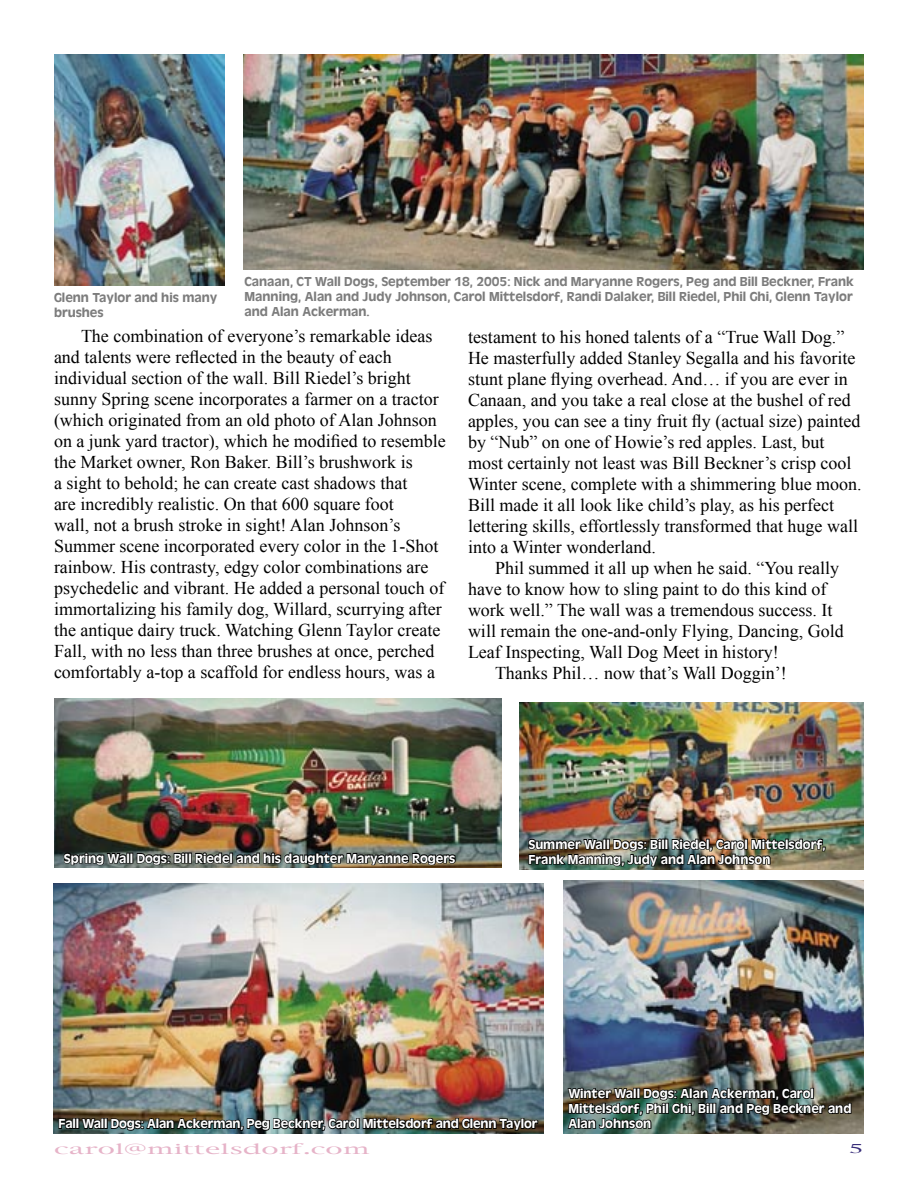
<style>
.page{position:relative;width:918px;height:1188px;background:#fff}
.page>*{position:absolute;margin:0;border:0;box-sizing:border-box;transform-origin:0 0}
.BODY{font:18px/21px "Times New Roman";color:#000}
.captions{font:700 13.5px/15px "Antique Olive";color:#fff}
.captions-2{font:700 13.5px/15px "Antique Olive";color:#7c7c7c}
.t1{font:13.5px "New York";color:#e6b3c8;scale:2 1}
.t2{font:12px "New York";color:#392e7a;scale:2 1}
</style>
<div class="page">
<img style="left:54px;top:699px;width:447px;height:168px">
<img style="left:519px;top:702px;width:345px;height:167px">
<img style="left:54px;top:883px;width:489px;height:251px">
<img style="left:564px;top:881px;width:300px;height:253px">
<img style="left:54px;top:54px;width:170px;height:231px">
<img style="left:243px;top:54px;width:621px;height:215px">
<img style="left:63px;top:831px;width:125px;height:96px">
<div style="left:188px;top:853px;width:4px;height:10px;border:2px solid #000"></div>
<img style="left:194px;top:838px;width:262px;height:89px">
<img style="left:527px;top:818px;width:299px;height:110px">
<svg style="left:58px;top:1097px;width:46px;height:37px;background:#424945"></svg>
<div style="left:104px;top:1118px;width:4px;height:11px;border:2px solid #000"></div>
<img style="left:110px;top:1103px;width:430px;height:31px">
<img style="left:567px;top:1067px;width:285px;height:67px">
<p class="captions-2" style="left:54px;top:290px;width:165px">Glenn Taylor and his many brushes</p>
<p class="captions-2" style="left:244px;top:274px;width:611px;text-align:justify">Canaan, CT Wall Dogs, September 18, 2005: Nick and Maryanne Rogers, Peg and Bill Beckner, Frank Manning, Alan and Judy Johnson, Carol Mittelsdorf, Randi Dalaker, Bill Riedel, Phil Ghi, Glenn Taylor and Alan Ackerman.</p>
<p class="BODY" style="left:54px;top:326px;width:393px;text-indent:27px">The combination of everyone’s remarkable ideas and talents were reflected in the beauty of each individual section of the wall. Bill Riedel’s bright sunny Spring scene incorporates a farmer on a tractor (which originated from an old photo of Alan Johnson on a junk yard tractor), which he modified to resemble the Market owner, Ron Baker. Bill’s brushwork is<br>a sight to behold; he can create cast shadows that<br>are incredibly realistic. On that 600 square foot<br>wall, not a brush stroke in sight! Alan Johnson’s Summer scene incorporated every color in the 1-Shot rainbow. His contrasty, edgy color combinations are psychedelic and vibrant. He added a personal touch of immortalizing his family dog, Willard, scurrying after the antique dairy truck. Watching Glenn Taylor create Fall, with no less than three brushes at once, perched comfortably a-top a scaffold for endless hours, was a</p>
<p class="BODY" style="left:468px;top:326px;width:395px">testament to his honed talents of a “True Wall Dog.” He masterfully added Stanley Segalla and his favorite stunt plane flying overhead. And… if you are ever in Canaan, and you take a real close at the bushel of red apples, you can see a tiny fruit fly (actual size) painted by “Nub” on one of Howie’s red apples. Last, but most certainly not least was Bill Beckner’s crisp cool Winter scene, complete with a shimmering blue moon.<br>Bill made it all look like child’s play, as his perfect lettering skills, effortlessly transformed that huge wall into a Winter wonderland.</p>
<p class="BODY" style="left:468px;top:557px;width:377px;text-indent:27px">Phil summed it all up when he said. “You really have to know how to sling paint to do this kind of work well.” The wall was a tremendous success. It will remain the one-and-only Flying, Dancing, Gold Leaf Inspecting, Wall Dog Meet in history!</p>
<p class="BODY" style="left:495px;top:662px;width:293px">Thanks Phil… now that’s Wall Doggin’!</p>
<p class="captions" style="left:64px;top:851px;width:393px">Spring Wall Dogs: Bill Riedel and his daughter Maryanne Rogers</p>
<p class="captions" style="left:528px;top:837px;width:299px">Summer Wall Dogs: Bill Riedel, Carol Mittelsdorf,<br>Frank Manning, Judy and Alan Johnson</p>
<p class="captions" style="left:58px;top:1116px;width:481px">Fall Wall Dogs: Alan Ackerman, Peg Beckner, Carol Mittelsdorf and Glenn Taylor</p>
<p class="captions" style="left:568px;top:1086px;width:285px">Winter Wall Dogs: Alan Ackerman, Carol<br>Mittelsdorf, Phil Ghi, Bill and Peg Beckner and<br>Alan Johnson</p>
<p class="t1" style="left:54px;top:1140px;width:159px">carol@mittelsdorf.com</p>
<p class="t2" style="left:848px;top:1140px;width:10px">5</p>
</div>
